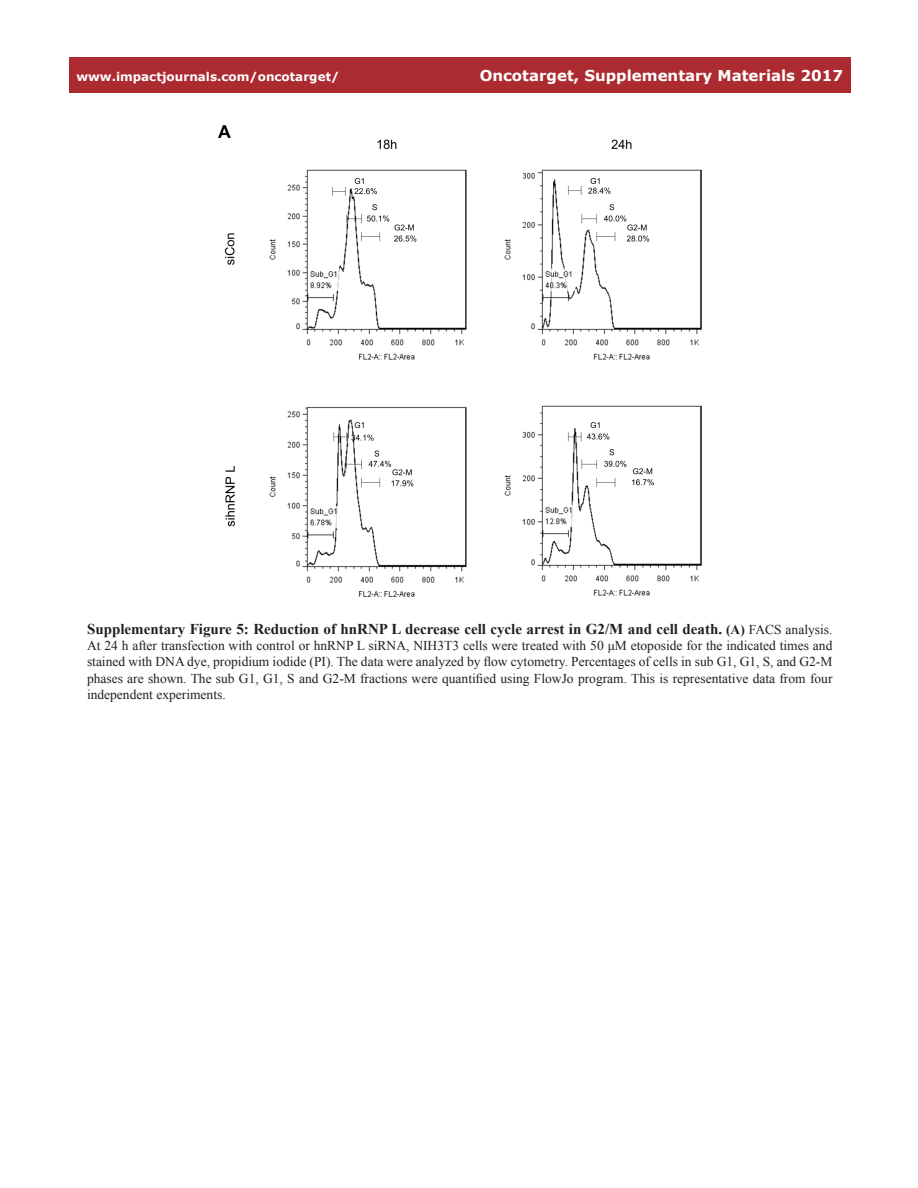
<style>
.page{position:relative;width:918px;height:1188px;background:#fff}
.page>*{position:absolute;margin:0;border:0;box-sizing:border-box;transform-origin:0 0}
.figuretext{font:700 15px "Times New Roman";color:#231f20}
.t1{font:700 15px "Verdana";color:#fff}
.figuretext-2{font:13.5px/16.2px "Times New Roman";color:#231f20;text-align:justify}
.t2{font:700 12px "Verdana";color:#fff}
.s1{font-size:13.5px}
.s2{font-weight:400;font-size:13.5px}
</style>
<div class="page">
<div style="left:69px;top:57px;width:781px;height:36px;background:#ac2b31"></div>
<img style="left:218px;top:126px;width:483px;height:470px">
<p class="t2" style="left:76px;top:68px;width:264px">www.impactjournals.com/oncotarget/</p>
<p class="t1" style="left:480px;top:65px;width:365px">Oncotarget, Supplementary Materials 2017</p>
<p class="figuretext" style="left:87px;top:619px;width:747px">Supplementary Figure 5: Reduction of hnRNP L decrease cell cycle arrest in G2/M and cell death. <span class="s1">(A)</span> <span class="s2">FACS analysis.</span></p>
<p class="figuretext-2" style="left:87px;top:637px;width:747px">At 24 h after transfection with control or hnRNP L siRNA, NIH3T3 cells were treated with 50 μM etoposide for the indicated times and stained with DNA dye, propidium iodide (PI). The data were analyzed by flow cytometry. Percentages of cells in sub G1, G1, S, and G2-M phases are shown. The sub G1, G1, S and G2-M fractions were quantified using FlowJo program. This is representative data from four independent experiments.</p>
</div>
